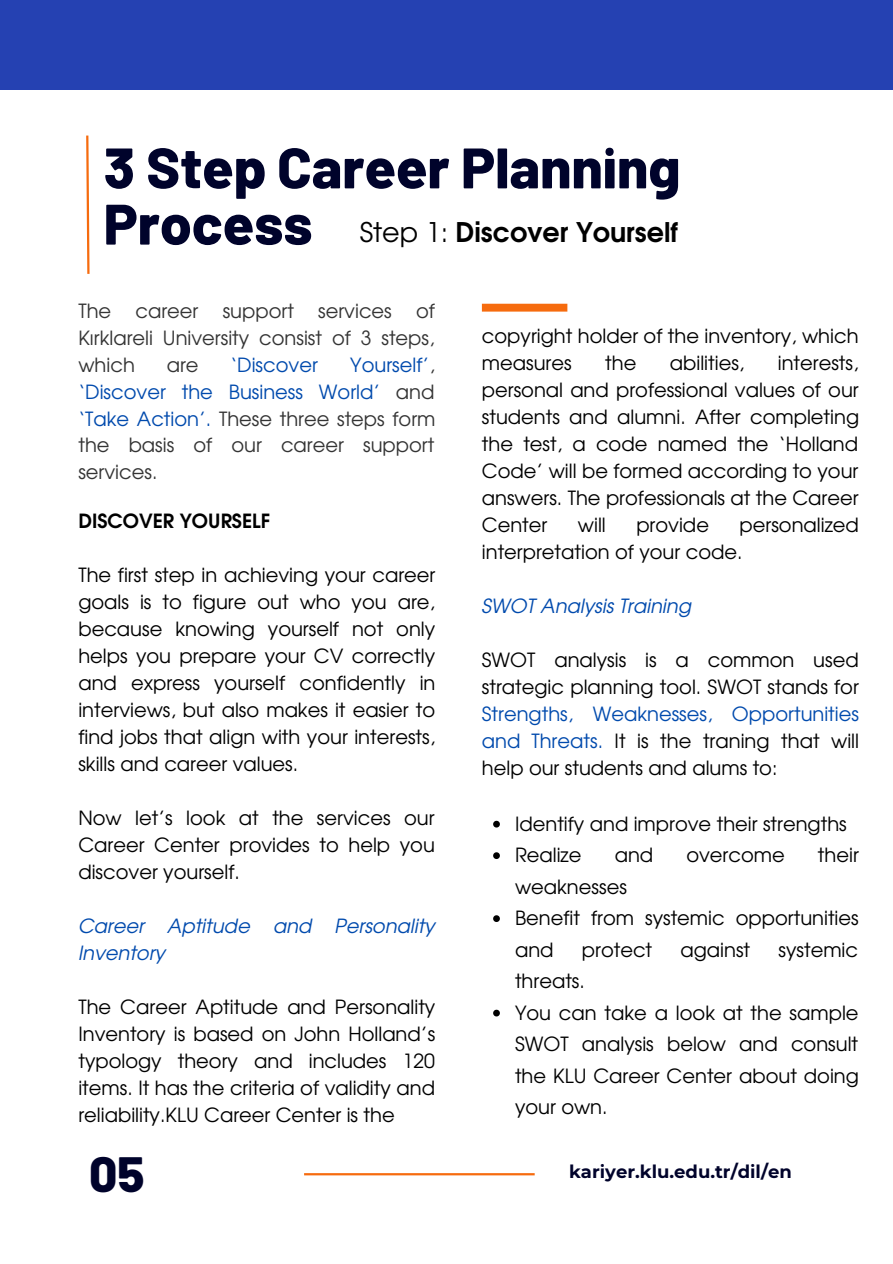
<style>
.page{position:relative;width:893px;height:1264px;background:#fff}
.page>*{position:absolute;margin:0;border:0;box-sizing:border-box;transform-origin:0 0}
.t1{font:800 57px/56.2px "Barlow";color:#00032b}
.t2{font:800 49.5px "Barlow";color:#00032b}
.t3{font:700 27px "Te X Gyre Adventor";color:#000}
.t4{font:19.5px/27px "Te X Gyre Adventor";color:#000;text-align:justify}
.t5{font:19.5px/27px "Te X Gyre Adventor";color:#343434;text-align:justify}
.t6{font:italic 19.5px/27px "Te X Gyre Adventor";color:#004aad}
.t7{font:700 19.5px "Te X Gyre Adventor";color:#000}
.t8{font:19.5px "Te X Gyre Adventor";color:#004aad}
.t9{font:700 18px "Montserrat";color:#00032b}
.s1{font-weight:400}
.s2{color:#004aad}
</style>
<div class="page">
<svg style="left:86px;top:135px;width:4px;height:139px"></svg>
<div style="left:0;top:0;width:892px;height:89px;background:#2541b2"></div>
<hr style="left:304px;top:1173px;width:230px;height:2px;background:#f66b0e">
<div style="left:482px;top:304px;width:85px;height:7px;background:#f66b0e"></div>
<svg style="left:493px;top:820px;width:7px;height:7px"></svg>
<svg style="left:493px;top:852px;width:7px;height:7px"></svg>
<svg style="left:493px;top:915px;width:7px;height:7px"></svg>
<svg style="left:493px;top:1009px;width:7px;height:7px"></svg>
<p class="t1" style="left:104px;top:137px;width:578px">3 Step Career Planning<br>Process</p>
<p class="t3" style="left:359px;top:209px;width:320px"><span class="s1">Step 1:</span> Discover Yourself</p>
<p class="t5" style="left:78px;top:295px;width:358px">The career support services of Kırklareli University consist of 3 steps, which</p>
<p class="t5" style="left:78px;top:349px;width:358px;text-indent:272px"><span class="s2">Yourself’</span>, <span class="s2">‘Discover the Business World’</span> and <span class="s2">‘Take Action’.</span> These three steps form the basis of our career support services.</p>
<p class="t7" style="left:78px;top:504px;width:193px">DISCOVER YOURSELF</p>
<p class="t4" style="left:78px;top:560px;width:358px">The first step in achieving your career goals is to figure out who you are, because knowing yourself not only helps you prepare your CV correctly and express yourself confidently in interviews, but also makes it easier to find jobs that align with your interests, skills and career values.</p>
<p class="t4" style="left:78px;top:803px;width:358px">Now let’s look at the services our Career Center provides to help you discover yourself.</p>
<p class="t6" style="left:78px;top:911px;width:358px">Career Aptitude and Personality<br>Inventory</p>
<p class="t4" style="left:78px;top:991px;width:358px">The Career Aptitude and Personality Inventory is based on John Holland’s typology theory and includes 120 items. It has the criteria of validity and reliability.KLU Career Center is the</p>
<p class="t5" style="left:167px;top:349px;width:33px">are</p>
<p class="t8" style="left:230px;top:349px;width:89px">‘Discover</p>
<p class="t2" style="left:89px;top:1142px;width:57px">05</p>
<p class="t4" style="left:482px;top:321px;width:378px">copyright holder of the inventory, which measures</p>
<p class="t4" style="left:482px;top:348px;width:378px;text-indent:296px">interests, personal and professional values of our students and alumni. After completing the test, a code named the ‘Holland Code’ will be formed according to your answers. The professionals at the Career Center</p>
<p class="t4" style="left:605px;top:348px;width:33px">the</p>
<p class="t4" style="left:669px;top:348px;width:76px">abilities,</p>
<p class="t4" style="left:482px;top:510px;width:378px;text-indent:257px">personalized interpretation of your code.</p>
<p class="t6" style="left:482px;top:591px;width:211px">SWOT Analysis Training</p>
<p class="t4" style="left:482px;top:645px;width:378px">SWOT analysis is a common used strategic planning tool. SWOT stands for <span class="s2">Strengths, Weaknesses, Opportunities and Threats.</span> It is the traning that will help our students and alums to:</p>
<p class="t4" style="left:578px;top:510px;width:29px">will</p>
<p class="t4" style="left:636px;top:510px;width:74px">provide</p>
<p class="t4" style="left:515px;top:809px;width:333px">Identify and improve their strengths</p>
<p class="t4" style="left:515px;top:840px;width:68px">Realize</p>
<p class="t4" style="left:614px;top:840px;width:40px">and</p>
<p class="t4" style="left:686px;top:840px;width:100px">overcome</p>
<p class="t4" style="left:817px;top:840px;width:42px">their</p>
<p class="t4" style="left:515px;top:872px;width:113px">weaknesses</p>
<p class="t4" style="left:515px;top:901px;width:345px;line-height:31.5px">Benefit from systemic opportunities and</p>
<p class="t4" style="left:581px;top:935px;width:72px">protect</p>
<p class="t4" style="left:680px;top:935px;width:71px">against</p>
<p class="t4" style="left:778px;top:935px;width:81px">systemic</p>
<p class="t4" style="left:515px;top:966px;width:71px">threats.</p>
<p class="t4" style="left:515px;top:995px;width:345px;line-height:31.5px">You can take a look at the sample SWOT analysis below and consult the KLU Career Center about doing your own.</p>
<p class="t9" style="left:569px;top:1160px;width:224px">kariyer.klu.edu.tr/dil/en</p>
</div>
